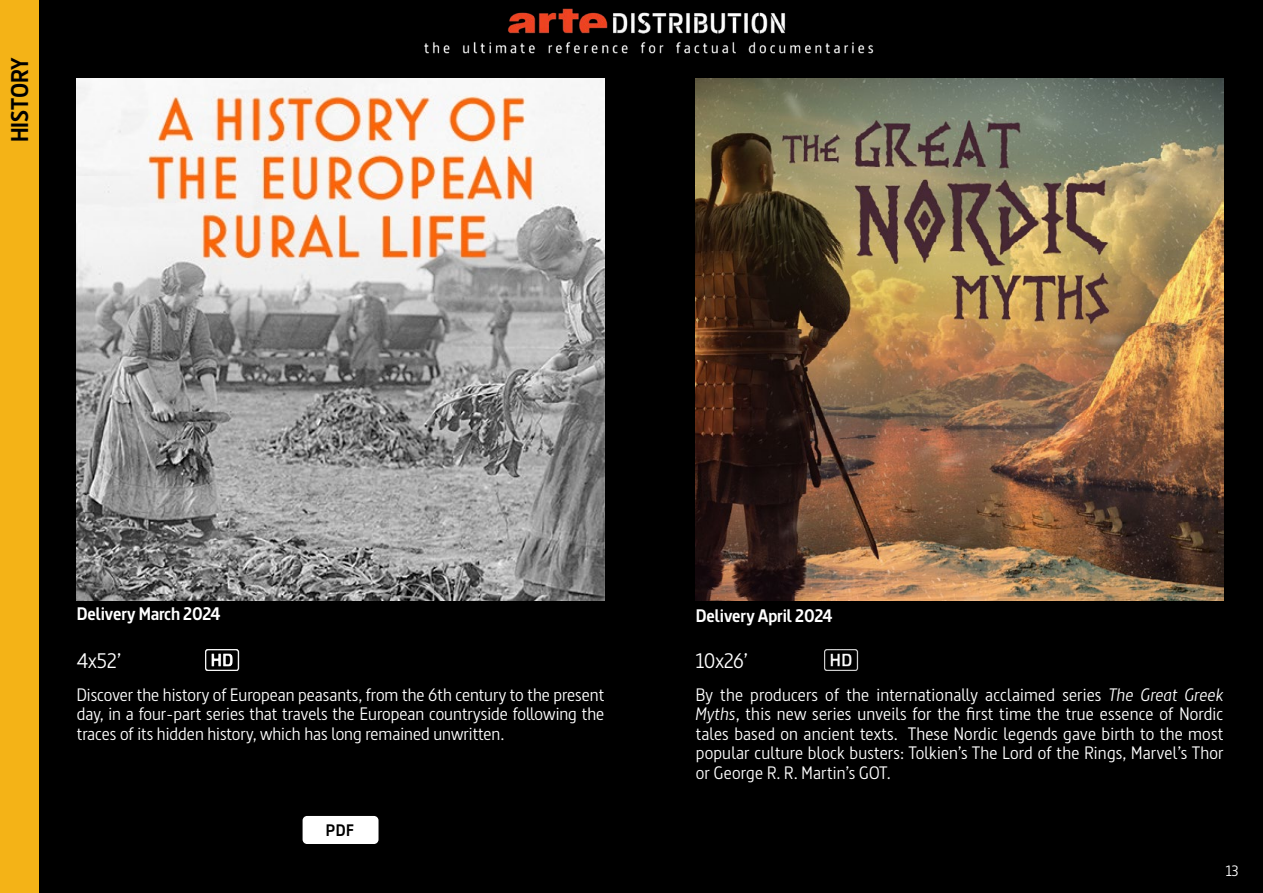
<style>
.page{position:relative;width:1263px;height:893px;background:#000}
.page>*{position:absolute;margin:0;border:0;box-sizing:border-box;transform-origin:0 0}
.t1{font:700 24px "Barna";color:#000}
.t2{font:21px "Barna";color:#fff}
.t3{font:18px/19.5px "Barna";color:#fff;text-align:justify}
.t4{font:700 18px "Barna";letter-spacing:-.01em;color:#fff}
.t5{font:700 16.5px "Barna";color:#000}
.t6{font:15px "Barna";color:#fff}
.s1{font-style:italic}
</style>
<div class="page">
<img style="left:369px;top:8px;width:559px;height:96px">
<img style="left:696px;top:79px;width:527px;height:522px">
<img style="left:77px;top:79px;width:527px;height:522px">
<img style="left:205px;top:649px;width:34px;height:22px">
<img style="left:824px;top:649px;width:34px;height:22px">
<div style="left:0;top:0;width:38px;height:893px;background:#f4b317"></div>
<div style="left:303px;top:816px;width:75px;height:28px;background:#fff;border-radius:4px"></div>
<h1 class="t1" style="left:5px;top:142px;width:87px;rotate:-90deg">HISTORY</h1>
<p class="t4" style="left:77px;top:603px;width:145px">Delivery March 2024</p>
<p class="t4" style="left:696px;top:605px;width:138px">Delivery April 2024</p>
<p class="t2" style="left:77px;top:648px;width:47px">4x52’</p>
<p class="t2" style="left:696px;top:648px;width:54px">10x26’</p>
<p class="t3" style="left:77px;top:685px;width:529px">Discover the history of European peasants, from the 6th century to the present day, in a four-part series that travels the European countryside following the traces of its hidden history, which has long remained unwritten.</p>
<p class="t3" style="left:696px;top:685px;width:529px">By the producers of the internationally acclaimed series <span class="s1">The Great Greek Myths</span>, this new series unveils for the first time the true essence of Nordic tales based on ancient texts. These Nordic legends gave birth to the most popular culture block busters: Tolkien’s The Lord of the Rings, Marvel’s Thor or George R. R. Martin’s GOT.</p>
<p class="t5" style="left:326px;top:820px;width:30px">PDF</p>
<p class="t6" style="left:1226px;top:862px;width:14px">13</p>
</div>
